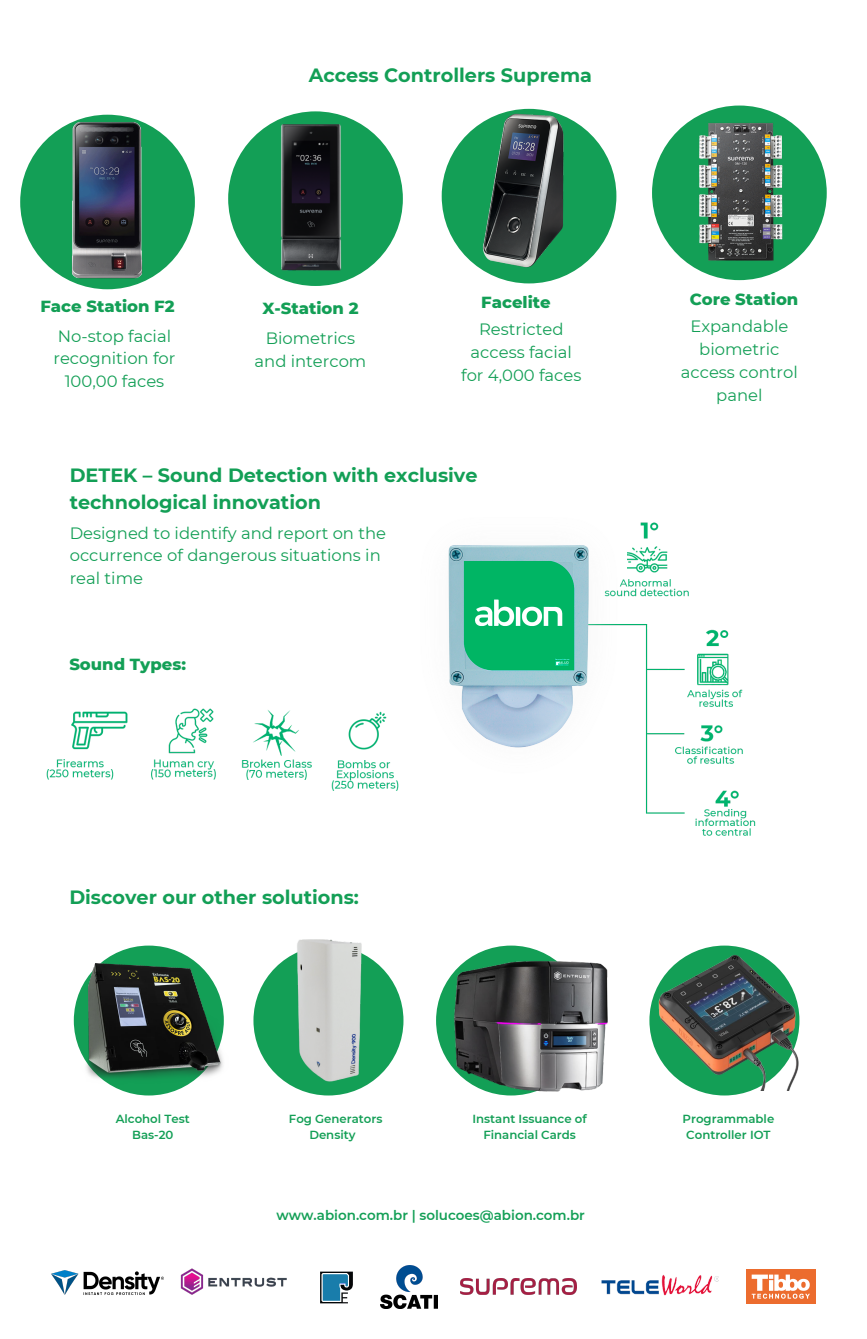
<style>
.page{position:relative;width:867px;height:1339px;background:#fff}
.page>*{position:absolute;margin:0;border:0;box-sizing:border-box;transform-origin:0 0}
.t1{font:700 19.18px/26.8px "Montserrat";color:#139f56}
.t2{font:16.41px/22.9px "Montserrat";color:#139f56;text-align:center}
.t3{font:800 16.41px "Montserrat";color:#139f56}
.t4{font:600 13.44px "Montserrat";color:#139f56}
.t5{font:600 11.72px/16.3px "Montserrat";color:#139f56;text-align:center}
</style>
<div class="page">
<img style="left:441px;top:108px;width:171px;height:172px">
<img style="left:20px;top:114px;width:175px;height:176px">
<div style="left:228px;top:111px;width:175px;height:175px;background:#139f56;border-radius:50%"></div>
<img style="left:251px;top:120px;width:118px;height:152px">
<div style="left:74px;top:945px;width:150px;height:150px;background:#139f56;border-radius:50%"></div>
<img style="left:81px;top:945px;width:123px;height:140px">
<div style="left:651px;top:106px;width:175px;height:174px;background:#139f56;border-radius:50%"></div>
<img style="left:663px;top:115px;width:155px;height:154px">
<div style="left:253px;top:945px;width:150px;height:150px;background:#139f56;border-radius:50%"></div>
<img style="left:204px;top:939px;width:192px;height:146px">
<img style="left:396px;top:945px;width:212px;height:151px">
<img style="left:320px;top:1271px;width:33px;height:33px">
<img style="left:380px;top:1265px;width:57px;height:43px">
<img style="left:460px;top:1278px;width:116px;height:17px">
<img style="left:645px;top:551px;width:111px;height:285px">
<img style="left:448px;top:522px;width:218px;height:259px">
<img style="left:649px;top:945px;width:151px;height:145px">
<div style="left:746px;top:1269px;width:69px;height:35px;background:#ec6c2e"></div>
<svg style="left:751px;top:1274px;width:58px;height:24px"></svg>
<img style="left:181px;top:1268px;width:106px;height:27px">
<img style="left:52px;top:1270px;width:111px;height:25px">
<img style="left:601px;top:1275px;width:117px;height:21px">
<img style="left:46px;top:708px;width:353px;height:83px">
<p class="t1" style="left:309px;top:62px;width:285px">Access Controllers Suprema</p>
<p class="t3" style="left:40px;top:296px;width:136px">Face Station F2</p>
<p class="t2" style="left:53px;top:324px;width:123px">No-stop facial recognition for<br>100,00 faces</p>
<p class="t3" style="left:262px;top:298px;width:98px">X-Station 2</p>
<p class="t2" style="left:254px;top:327px;width:113px">Biometrics and intercom</p>
<p class="t3" style="left:481px;top:292px;width:71px">Facelite</p>
<p class="t2" style="left:461px;top:317px;width:122px">Restricted access facial for 4,000 faces</p>
<p class="t1" style="left:70px;top:461px;width:409px">DETEK – Sound Detection with exclusive technological innovation</p>
<p class="t2" style="left:70px;top:521px;width:318px;line-height:22.8px;text-align:left">Designed to identify and report on the occurrence of dangerous situations in real time</p>
<p class="t3" style="left:69px;top:654px;width:118px">Sound Types:</p>
<p class="t1" style="left:69px;top:883px;width:291px">Discover our other solutions:</p>
<p class="t5" style="left:116px;top:1110px;width:76px">Alcohol Test</p>
<p class="t5" style="left:132px;top:1126px;width:43px">Bas-20</p>
<p class="t5" style="left:289px;top:1110px;width:95px">Fog Generators<br>Density</p>
<p class="t5" style="left:472px;top:1110px;width:116px">Instant Issuance of<br>Financial Cards</p>
<p class="t4" style="left:276px;top:1207px;width:310px">www.abion.com.br | solucoes@abion.com.br</p>
<p class="t3" style="left:689px;top:289px;width:110px">Core Station</p>
<p class="t2" style="left:680px;top:314px;width:118px">Expandable biometric access control panel</p>
<p class="t5" style="left:682px;top:1110px;width:93px">Programmable<br>Controller IOT</p>
</div>
